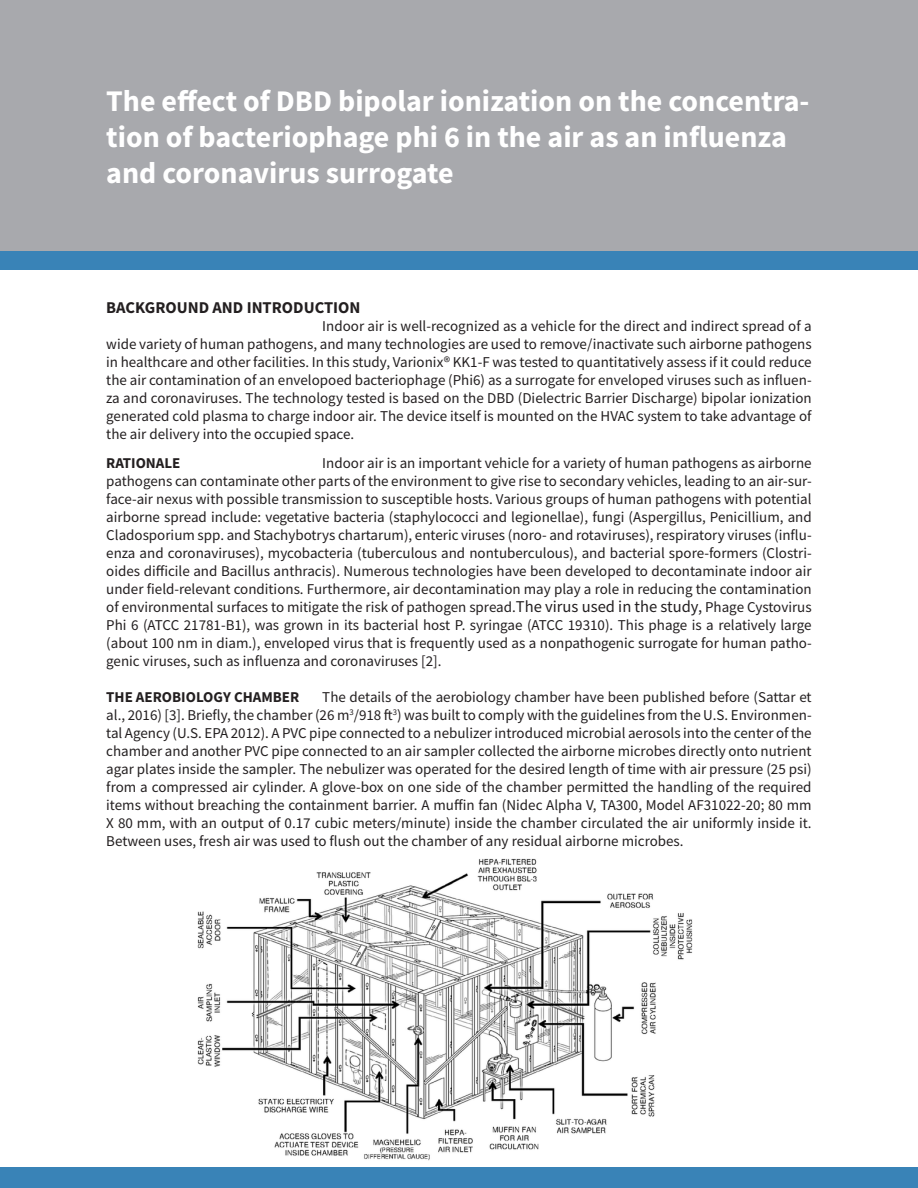
<style>
.page{position:relative;width:918px;height:1188px;background:#fff}
.page>*{position:absolute;margin:0;border:0;box-sizing:border-box;transform-origin:0 0}
.Page_Title{font:700 30px/36px "Source Sans Pro";color:#fff}
.Body_Text_-_Left{font:700 16.5px "Source Sans Pro";color:#231f20}
.Body_Text_-_Left-2{font:15px/18px "Source Sans Pro";color:#231f20;text-align:justify}
.t1{font:700 15px "Source Sans Pro";color:#231f20}
.s1{font-size:16.5px}
</style>
<div class="page">
<div style="left:0;top:1167px;width:918px;height:21px;background:#3983b7"></div>
<div style="left:0;top:251px;width:918px;height:19px;background:#3983b7"></div>
<div style="left:0;top:0;width:918px;height:251px;background:#a8a9ad"></div>
<img style="left:197px;top:859px;width:495px;height:301px">
<p class="Page_Title" style="left:106px;top:82px;width:705px">The effect of DBD bipolar ionization on the concentra&shy;tion of bacteriophage phi 6 in the air as an influenza and coronavirus surrogate</p>
<p class="Body_Text_-_Left" style="left:106px;top:296px;width:256px">BACKGROUND AND INTRODUCTION</p>
<p class="Body_Text_-_Left-2" style="left:106px;top:317px;width:707px;text-indent:216px">Indoor air is well-recognized as a vehicle for the direct and indirect spread of a wide variety of human pathogens, and many technologies are used to remove/inactivate such airborne pathogens in healthcare and other facilities. In this study, Varionix® KK1-F was tested to quantitatively assess if it could reduce the air contamination of an envelopoed bacteriophage (Phi6) as a surrogate for enveloped viruses such as influen&shy;za and coronaviruses. The technology tested is based on the DBD (Dielectric Barrier Discharge) bipolar ionization generated cold plasma to charge indoor air. The device itself is mounted on the HVAC system to take advantage of the air delivery into the occupied space.</p>
<p class="t1" style="left:106px;top:453px;width:76px">RATIONALE</p>
<p class="Body_Text_-_Left-2" style="left:106px;top:454px;width:707px;text-indent:216px">Indoor air is an important vehicle for a variety of human pathogens as airborne pathogens can contaminate other parts of the environment to give rise to secondary vehicles, leading to an air-sur&shy;face-air nexus with possible transmission to susceptible hosts. Various groups of human pathogens with potential airborne spread include: vegetative bacteria (staphylococci and legionellae), fungi (Aspergillus, Penicillium, and Cladosporium spp. and Stachybotrys chartarum), enteric viruses (noro- and rotaviruses), respiratory viruses (influ&shy;enza and coronaviruses), mycobacteria (tuberculous and nontuberculous), and bacterial spore-formers (Clostri&shy;oides difficile and Bacillus anthracis). Numerous technologies have been developed to decontaminate indoor air under field-relevant conditions. Furthermore, air decontamination may play a role in reducing the contamination of environmental surfaces to mitigate the risk of pathogen spread.<span class="s1">The virus used in the study,</span> Phage Cystovirus Phi 6 (ATCC 21781-B1), was grown in its bacterial host P. syringae (ATCC 19310). This phage is a relatively large (about 100 nm in diam.), enveloped virus that is frequently used as a nonpathogenic surrogate for human patho&shy;genic viruses, such as influenza and coronaviruses [2].</p>
<p class="t1" style="left:106px;top:687px;width:195px">THE AEROBIOLOGY CHAMBER</p>
<p class="Body_Text_-_Left-2" style="left:106px;top:688px;width:707px;text-indent:216px">The details of the aerobiology chamber have been published before (Sattar et al., 2016) [3]. Briefly, the chamber (26 m<sup>3</sup>/918 ft<sup>3</sup>) was built to comply with the guidelines from the U.S. Environmen&shy;tal Agency (U.S. EPA 2012). A PVC pipe connected to a nebulizer introduced microbial aerosols into the center of the chamber and another PVC pipe connected to an air sampler collected the airborne microbes directly onto nutrient agar plates inside the sampler. The nebulizer was operated for the desired length of time with air pressure (25 psi) from a compressed air cylinder. A glove-box on one side of the chamber permitted the handling of the required items without breaching the containment barrier. A muffin fan (Nidec Alpha V, TA300, Model AF31022-20; 80 mm X 80 mm, with an output of 0.17 cubic meters/minute) inside the chamber circulated the air uniformly inside it.<br>Between uses, fresh air was used to flush out the chamber of any residual airborne microbes.</p>
</div>
